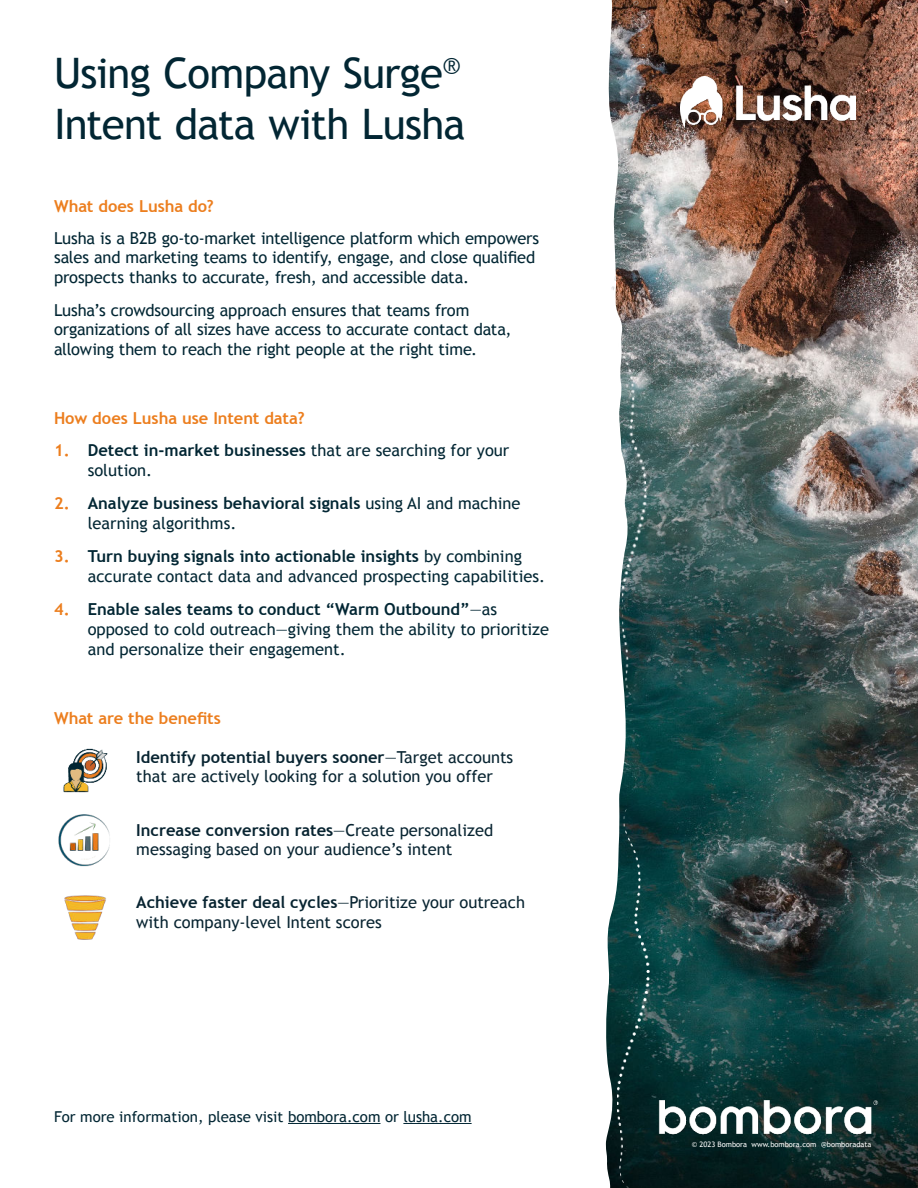
<style>
.page{position:relative;width:918px;height:1188px;background:#fff}
.page>*{position:absolute;margin:0;border:0;box-sizing:border-box;transform-origin:0 0}
.t1{font:42px/50.4px "Trebuchet MS";letter-spacing:-.02em;color:#022633}
.t2{font:16.5px/19.8px "Trebuchet MS";letter-spacing:-.005em;color:#022633}
.t3{font:16.5px/19.5px "Trebuchet MS";color:#082431}
.t4{font:700 16.5px "Trebuchet MS";letter-spacing:-.005em;color:#ec7e1e}
.t5{font:15px "Trebuchet MS";color:#022633}
.t6{font:7.5px "Trebuchet MS";color:#fff}
.s1{font-weight:700;color:#ec7e1e}
.s2{font-weight:700}
</style>
<div class="page">
<img style="left:605px;top:0;width:313px;height:1188px">
<img style="left:617px;top:810px;width:33px;height:378px">
<img style="left:619px;top:321px;width:37px;height:379px">
<img style="left:605px;top:0;width:53px;height:292px">
<img style="left:648px;top:1087px;width:238px;height:60px">
<hr style="left:288px;top:1123px;width:92px;height:1px;background:#022633">
<hr style="left:403px;top:1123px;width:69px;height:1px;background:#022633">
<img style="left:681px;top:77px;width:175px;height:51px">
<img style="left:64px;top:895px;width:42px;height:45px">
<img style="left:58px;top:814px;width:52px;height:53px">
<img style="left:63px;top:748px;width:45px;height:45px">
<h1 class="t1" style="left:54px;top:52px;width:413px">Using Company Surge<sup>®<br></sup>Intent data with Lusha</h1>
<p class="t4" style="left:54px;top:199px;width:161px">What does Lusha do?</p>
<p class="t2" style="left:54px;top:230px;width:487px">Lusha is a B2B go-to-market intelligence platform which empowers sales and marketing teams to identify, engage, and close qualified prospects thanks to accurate, fresh, and accessible data.</p>
<p class="t2" style="left:54px;top:302px;width:459px">Lusha’s crowdsourcing approach ensures that teams from organizations of all sizes have access to accurate contact data, allowing them to reach the right people at the right time.</p>
<p class="t4" style="left:54px;top:412px;width:252px">How does Lusha use Intent data?</p>
<p class="t2" style="left:88px;top:442px;width:423px;text-indent:-34px"><span class="s1">1.</span> <span class="s2">Detect in-market businesses</span> that are searching for your solution.</p>
<p class="t2" style="left:88px;top:495px;width:434px;text-indent:-34px"><span class="s1">2.</span> <span class="s2">Analyze business behavioral signals</span> using AI and machine learning algorithms.</p>
<p class="t2" style="left:88px;top:548px;width:459px;text-indent:-34px"><span class="s1">3.</span> <span class="s2">Turn buying signals into actionable insights</span> by combining accurate contact data and advanced prospecting capabilities.</p>
<p class="t2" style="left:88px;top:601px;width:463px;text-indent:-34px"><span class="s1">4.</span> <span class="s2">Enable sales teams to conduct “Warm Outbound”</span>—as opposed to cold outreach—giving them the ability to prioritize and personalize their engagement.</p>
<p class="t4" style="left:54px;top:708px;width:169px">What are the benefits</p>
<p class="t3" style="left:136px;top:749px;width:378px"><span class="s2">Identify potential buyers sooner</span>—Target accounts that are actively looking for a solution you offer</p>
<p class="t3" style="left:136px;top:821px;width:358px"><span class="s2">Increase conversion rates</span>—Create personalized messaging based on your audience’s intent</p>
<p class="t3" style="left:136px;top:894px;width:390px"><span class="s2">Achieve faster deal cycles</span>—Prioritize your outreach with company-level Intent scores</p>
<p class="t5" style="left:54px;top:1111px;width:419px">For more information, please visit bombora.com or lusha.com</p>
<p class="t6" style="left:692px;top:1142px;width:181px">© 2023 Bombora www.bombora.com @bomboradata</p>
</div>
